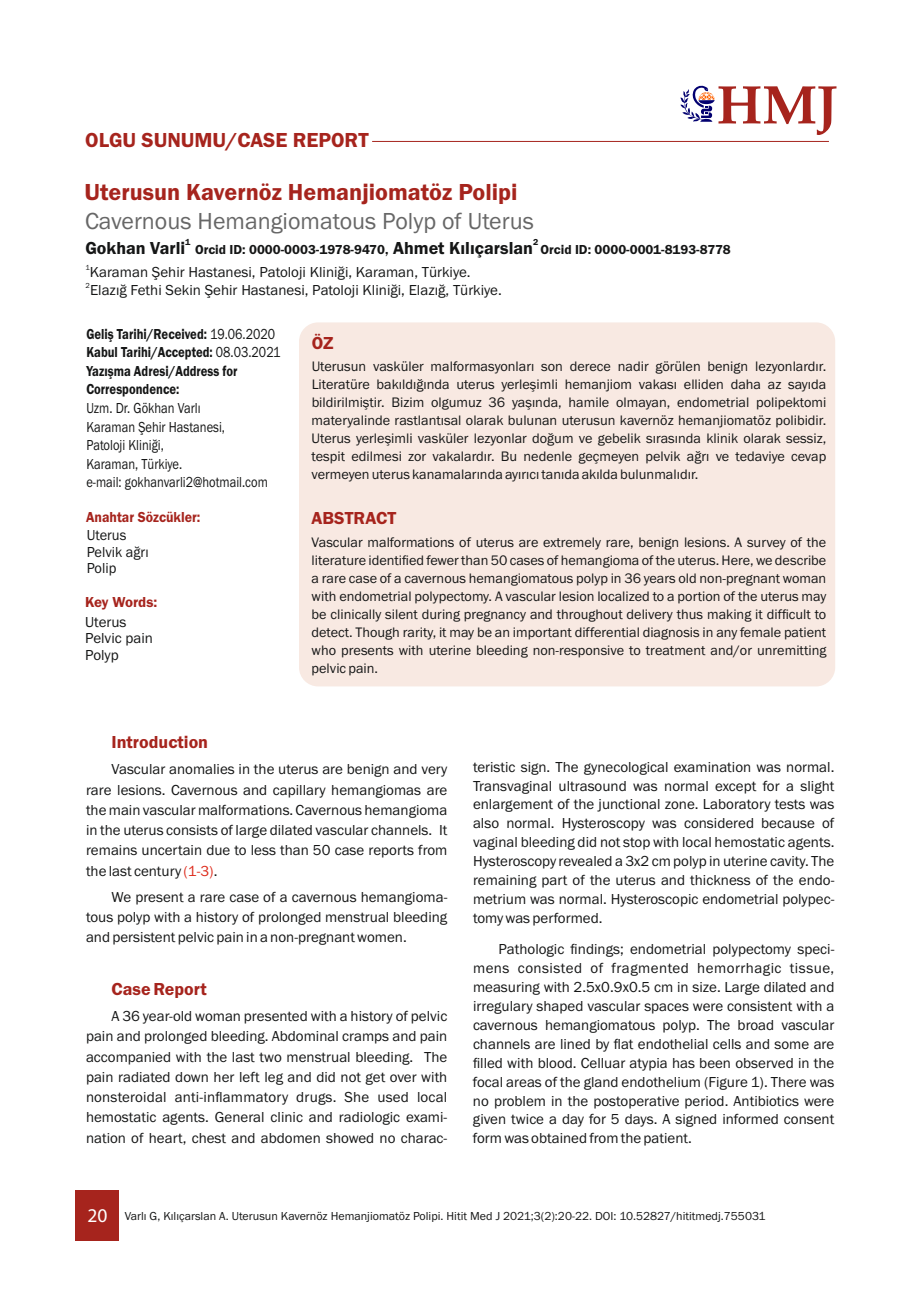
<style>
.page{position:relative;width:920px;height:1290px;background:#fff}
.page>*{position:absolute;margin:0;border:0;box-sizing:border-box;transform-origin:0 0}
.t1{font:24px "Franklin Gothic";color:#676767}
.t2{font:600 24px "Franklin Gothic";color:#a6241d}
.t3{font:600 21px "Franklin Gothic";color:#a6241d}
.t4{font:19.5px "Myriad Pro";color:#fff}
.t5{font:600 18px "Franklin Gothic";color:#a6241d}
.t6{font:15px/18.9px "Franklin Gothic";color:#151616;text-align:justify}
.t7{font:15px/18.6px "Franklin Gothic";color:#151616;scale:.84 1}
.t8{font:600 15px/18.6px "Franklin Gothic";color:#151616;scale:.84 1}
.t9{font:15px/16.5px "Franklin Gothic";color:#151616;scale:.96 1}
.t10{font:600 15px "Franklin Gothic";color:#a6241d;scale:.92 1}
.t11{font:600 15px "Franklin Gothic";color:#a6241d}
.t12{font:14.25px/18px "Franklin Gothic";color:#151616;text-align:justify}
.t13{font:600 13.5px "Franklin Gothic";color:#151616}
.t14{font:12px "Franklin Gothic";color:#151616}
.t15{font:600 9px "Franklin Gothic";color:#151616}
.t16{font:7.5px "Franklin Gothic";color:#151616}
.s1{font-size:18px}
.s2{font-weight:400}
.s3{color:#dd2b1c}
</style>
<div class="page">
<div style="left:299px;top:322px;width:536px;height:364px;background:#f8e9e2;border-radius:19px"></div>
<hr style="left:372px;top:141px;width:457px;height:1px;background:#a6241d">
<svg style="left:680px;top:85px;width:156px;height:50px"></svg>
<div style="left:76px;top:1191px;width:43px;height:50px;background:#a6241d"></div>
<h2 class="t3" style="left:85px;top:132px;width:285px">OLGU SUNUMU/CASE REPORT</h2>
<h1 class="t2" style="left:85px;top:184px;width:434px">Uterusun Kavernöz Hemanjiomatöz Polipi</h1>
<h1 class="t1" style="left:85px;top:212px;width:450px">Cavernous Hemangiomatous Polyp of Uterus</h1>
<p class="t13" style="left:85px;top:245px;width:647px"><span class="s1">Gokhan Varli</span> Orcid ID: 0000-0003-1978-9470, <span class="s1">Ahmet Kılıçarslan</span> Orcid ID: 0000-0001-8193-8778</p>
<p class="t15" style="left:185px;top:239px;width:7px">1</p>
<p class="t15" style="left:533px;top:239px;width:7px">2</p>
<p class="t16" style="left:85px;top:265px;width:6px">1</p>
<p class="t6" style="left:90px;top:264px;width:382px">Karaman Şehir Hastanesi, Patoloji Kliniği, Karaman, Türkiye.</p>
<p class="t16" style="left:86px;top:282px;width:6px">2</p>
<p class="t6" style="left:90px;top:282px;width:413px">Elazığ Fethi Sekin Şehir Hastanesi, Patoloji Kliniği, Elazığ, Türkiye.</p>
<p class="t8" style="left:86px;top:325px;width:233px">Geliş Tarihi/Received: <span class="s2">19.06.2020<br></span>Kabul Tarihi/Accepted: <span class="s2">08.03.2021<br></span>Yazışma Adresi/Address for<br>Correspondence:</p>
<p class="t7" style="left:86px;top:400px;width:218px">Uzm. Dr. Gökhan Varlı<br>Karaman Şehir Hastanesi,<br>Patoloji Kliniği,<br>Karaman, Türkiye.<br>e-mail: gokhanvarli2@hotmail.com</p>
<p class="t10" style="left:86px;top:511px;width:126px">Anahtar Sözcükler:</p>
<p class="t9" style="left:87px;top:528px;width:66px">Uterus<br>Pelvik ağrı<br>Polip</p>
<p class="t11" style="left:85px;top:596px;width:74px">Key Words:</p>
<p class="t6" style="left:85px;top:615px;width:69px;line-height:16.5px;text-align:left">Uterus<br>Pelvic pain<br>Polyp</p>
<p class="t5" style="left:312px;top:336px;width:23px">ÖZ</p>
<p class="t12" style="left:312px;top:358px;width:516px">Uterusun vasküler malformasyonları son derece nadir görülen benign lezyonlardır.<br>Literatüre bakıldığında uterus yerleşimli hemanjiom vakası elliden daha az sayıda bildirilmiştir. Bizim olgumuz 36 yaşında, hamile olmayan, endometrial polipektomi materyalinde rastlantısal olarak bulunan uterusun kavernöz hemanjiomatöz polibidir.<br>Uterus yerleşimli vasküler lezyonlar doğum ve gebelik sırasında klinik olarak sessiz, tespit edilmesi zor vakalardır. Bu nedenle geçmeyen pelvik ağrı ve tedaviye cevap vermeyen uterus kanamalarında ayırıcı tanıda akılda bulunmalıdır.</p>
<p class="t5" style="left:312px;top:511px;width:86px">ABSTRACT</p>
<p class="t12" style="left:312px;top:534px;width:516px">Vascular malformations of uterus are extremely rare, benign lesions. A survey of the literature identified fewer than 50 cases of hemangioma of the uterus. Here, we describe a rare case of a cavernous hemangiomatous polyp in 36 years old non-pregnant woman with endometrial polypectomy. A vascular lesion localized to a portion of the uterus may be clinically silent during pregnancy and throughout delivery thus making it difficult to detect. Though rarity, it may be an important differential diagnosis in any female patient who presents with uterine bleeding non-responsive to treatment and/or unremitting pelvic pain.</p>
<p class="t5" style="left:112px;top:735px;width:98px">Introduction</p>
<p class="t6" style="left:86px;top:760px;width:363px;line-height:20.2px;text-indent:26px">Vascular anomalies in the uterus are benign and very rare lesions. Cavernous and capillary hemangiomas are the main vascular malformations. Cavernous hemangioma in the uterus consists of large dilated vascular channels. It remains uncertain due to less than 50 case reports from the last century <span class="s3">(1-3)</span>.</p>
<p class="t6" style="left:86px;top:888px;width:363px;line-height:20.2px;text-indent:26px">We present a rare case of a cavernous hemangioma&shy;tous polyp with a history of prolonged menstrual bleeding and persistent pelvic pain in a non-pregnant women.</p>
<p class="t5" style="left:112px;top:982px;width:97px">Case Report</p>
<p class="t6" style="left:86px;top:1007px;width:363px;line-height:20.2px;text-indent:26px">A 36 year-old woman presented with a history of pelvic pain and prolonged bleeding. Abdominal cramps and pain accompanied with the last two menstrual bleeding. The pain radiated down her left leg and did not get over with nonsteroidal anti-inflammatory drugs. She used local hemostatic agents. General clinic and radiologic exami&shy;nation of heart, chest and abdomen showed no charac-</p>
<p class="t6" style="left:473px;top:758px;width:363px">teristic sign. The gynecological examination was normal.<br>Transvaginal ultrasound was normal except for a slight enlargement of the junctional zone. Laboratory tests was also normal. Hysteroscopy was considered because of vaginal bleeding did not stop with local hemostatic agents.<br>Hysteroscopy revealed a 3x2 cm polyp in uterine cavity. The remaining part of the uterus and thickness of the endo&shy;metrium was normal. Hysteroscopic endometrial polypec&shy;tomy was performed.</p>
<p class="t6" style="left:473px;top:941px;width:363px;text-indent:26px">Pathologic findings; endometrial polypectomy speci&shy;mens consisted of fragmented hemorrhagic tissue, measuring with 2.5x0.9x0.5 cm in size. Large dilated and irregulary shaped vascular spaces were consistent with a cavernous hemangiomatous polyp. The broad vascular channels are lined by flat endothelial cells and some are filled with blood. Celluar atypia has been observed in the focal areas of the gland endothelium (Figure 1). There was no problem in the postoperative period. Antibiotics were given twice a day for 5 days. A signed informed consent form was obtained from the patient.</p>
<h3 class="t4" style="left:88px;top:1208px;width:22px">20</h3>
<p class="t14" style="left:125px;top:1211px;width:642px">Varlı G, Kılıçarslan A. Uterusun Kavernöz Hemanjiomatöz Polipi. Hitit Med J 2021;3(2):20-22. DOI: 10.52827/hititmedj.755031</p>
</div>
